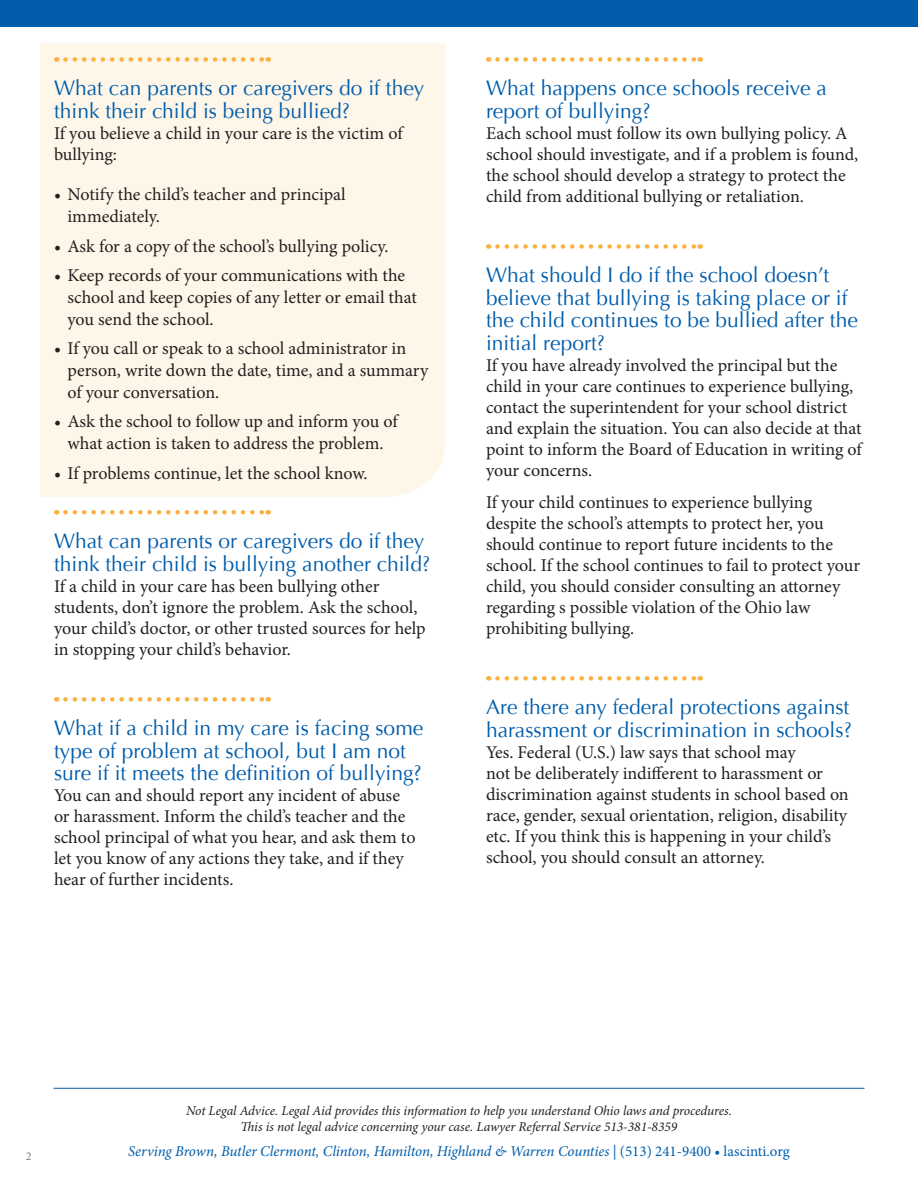
<style>
.page{position:relative;width:918px;height:1188px;background:#fff}
.page>*{position:absolute;margin:0;border:0;box-sizing:border-box;transform-origin:0 0}
.head{font:21px/22.5px "Optima";color:#015dab}
.body{font:18px/21px "Minion Pro";letter-spacing:-.005em;color:#231f20}
.t1{font:italic 15px "Minion Pro";letter-spacing:-.01em;color:#015dab}
.t2{font:italic 13.5px/16.2px "Minion Pro";letter-spacing:-.005em;color:#231f20;text-align:center}
.t3{font:12px "Minion Pro";color:#808285}
.s1{font-style:normal}
</style>
<div class="page">
<hr style="left:53px;top:1088px;width:812px;height:1px;background:#015dab">
<div style="left:0;top:0;width:918px;height:27px;background:#015dab"></div>
<div style="left:40px;top:43px;width:406px;height:454px;background:#fef6e8"></div>
<svg style="left:65px;top:57px;width:204px;height:5px"></svg>
<svg style="left:65px;top:510px;width:204px;height:5px"></svg>
<svg style="left:65px;top:697px;width:204px;height:5px"></svg>
<svg style="left:497px;top:57px;width:204px;height:5px"></svg>
<svg style="left:497px;top:244px;width:204px;height:5px"></svg>
<svg style="left:497px;top:676px;width:204px;height:5px"></svg>
<p class="head" style="left:54px;top:77px;width:372px">What can parents or caregivers do if they think their child is being bullied?</p>
<p class="body" style="left:54px;top:123px;width:350px">If you believe a child in your care is the victim of bullying:</p>
<p class="body" style="left:68px;top:184px;width:280px;line-height:21.6px;text-indent:-14px">• Notify the child’s teacher and principal immediately.</p>
<p class="body" style="left:54px;top:236px;width:336px">• Ask for a copy of the school’s bullying policy.</p>
<p class="body" style="left:68px;top:265px;width:351px;line-height:21.6px;text-indent:-14px">• Keep records of your communications with the school and keep copies of any letter or email that you send the school.</p>
<p class="body" style="left:68px;top:338px;width:362px;line-height:21.6px;text-indent:-14px">• If you call or speak to a school administrator in person, write down the date, time, and a summary of your conversation.</p>
<p class="body" style="left:54px;top:411px;width:345px;line-height:21.6px;text-align:center">• Ask the school to follow up and inform you of what action is taken to address the problem.</p>
<p class="body" style="left:54px;top:462px;width:315px">• If problems continue, let the school know.</p>
<p class="head" style="left:54px;top:530px;width:378px">What can parents or caregivers do if they think their child is bullying another child?</p>
<p class="body" style="left:54px;top:576px;width:373px">If a child in your care has been bullying other students, don’t ignore the problem. Ask the school, your child’s doctor, or other trusted sources for help in stopping your child’s behavior.</p>
<p class="head" style="left:54px;top:717px;width:371px">What if a child in my care is facing some type of problem at school, but I am not sure if it meets the definition of bullying?</p>
<p class="body" style="left:54px;top:785px;width:363px">You can and should report any incident of abuse or harassment. Inform the child’s teacher and the school principal of what you hear, and ask them to let you know of any actions they take, and if they hear of further incidents.</p>
<p class="head" style="left:486px;top:77px;width:342px">What happens once schools receive a report of bullying?</p>
<p class="body" style="left:486px;top:123px;width:374px">Each school must follow its own bullying policy. A school should investigate, and if a problem is found, the school should develop a strategy to protect the child from additional bullying or retaliation.</p>
<p class="head" style="left:486px;top:264px;width:373px">What should I do if the school doesn’t believe that bullying is taking place or if the child continues to be bullied after the initial report?</p>
<p class="body" style="left:486px;top:355px;width:377px">If you have already involved the principal but the child in your care continues to experience bullying, contact the superintendent for your school district and explain the situation. You can also decide at that point to inform the Board of Education in writing of your concerns.</p>
<p class="body" style="left:486px;top:492px;width:376px">If your child continues to experience bullying despite the school’s attempts to protect her, you should continue to report future incidents to the school. If the school continues to fail to protect your child, you should consider consulting an attorney regarding s possible violation of the Ohio law prohibiting bullying.</p>
<p class="head" style="left:486px;top:696px;width:367px">Are there any federal protections against harassment or discrimination in schools?</p>
<p class="body" style="left:486px;top:742px;width:364px">Yes. Federal (U.S.) law says that school may<br>not be deliberately indifferent to harassment or discrimination against students in school based on race, gender, sexual orientation, religion, disability etc. If you think this is happening in your child’s school, you should consult an attorney.</p>
<p class="t3" style="left:26px;top:1148px;width:7px">2</p>
<p class="t2" style="left:186px;top:1103px;width:547px">Not Legal Advice. Legal Aid provides this information to help you understand Ohio laws and procedures.<br>This is not legal advice concerning your case. Lawyer Referral Service 513-381-8359</p>
<p class="t1" style="left:128px;top:1141px;width:663px">Serving Brown, Butler Clermont, Clinton, Hamilton, Highland &amp; Warren Counties | <span class="s1">(513) 241-9400 • lascinti.org</span></p>
</div>
